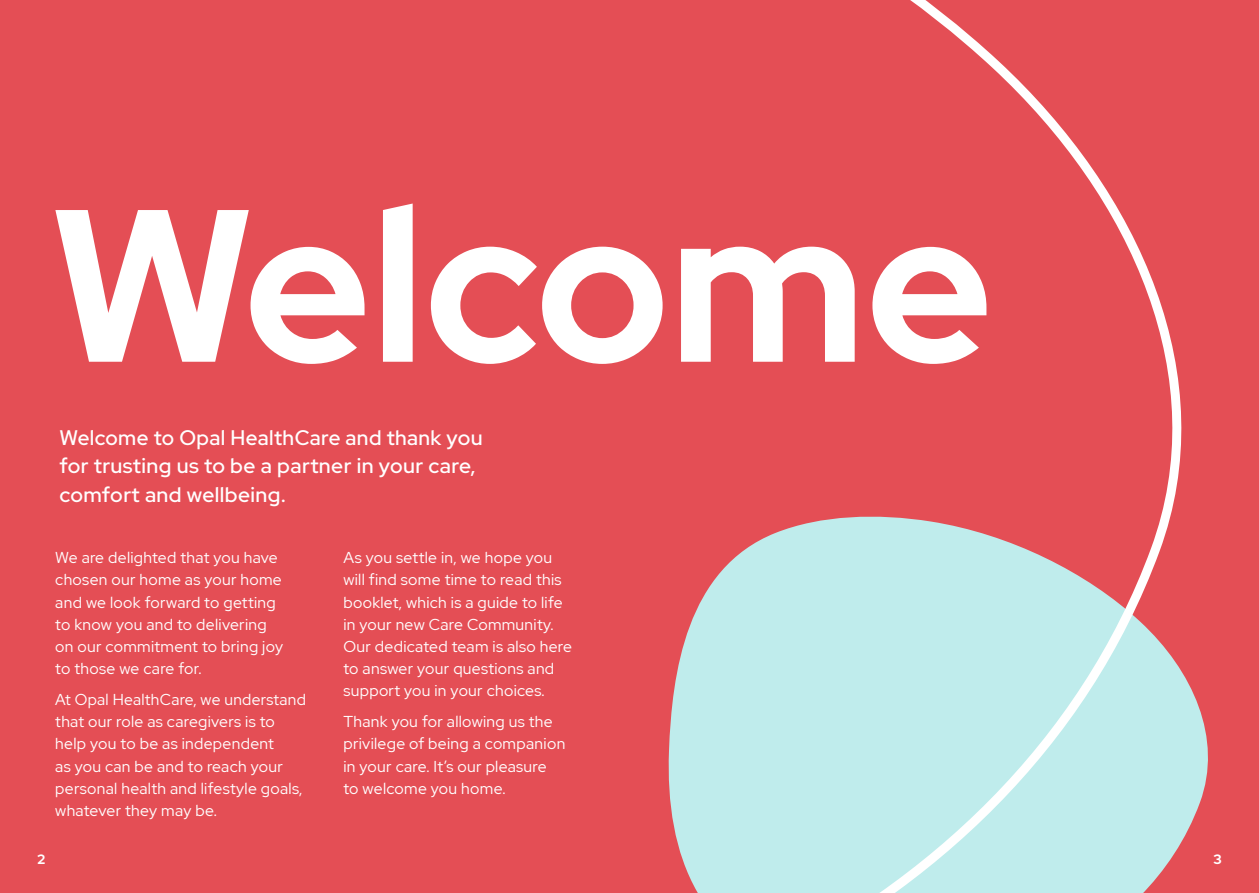
<style>
.page{position:relative;width:1259px;height:893px;background:#e44e55}
.page>*{position:absolute;margin:0;border:0;box-sizing:border-box;transform-origin:0 0}
.t1{font:700 216.75px "Red Hat Display";color:#fff}
.t2{font:500 21px/28.5px "Red Hat Display";letter-spacing:.02em;color:#fff}
.t3{font:15.75px/22.2px "Red Hat Display";letter-spacing:.02em;color:#fff}
.t4{font:700 13.5px "Red Hat Display";color:#fff}
</style>
<div class="page">
<svg style="left:668px;top:0;width:540px;height:893px"></svg>
<h1 class="t1" style="left:50px;top:144px;width:944px">Welcome</h1>
<h2 class="t2" style="left:60px;top:423px;width:425px">Welcome to Opal HealthCare and thank you for trusting us to be a partner in your care, comfort and wellbeing.</h2>
<p class="t3" style="left:55px;top:546px;width:229px">We are delighted that you have chosen our home as your home and we look forward to getting to know you and to delivering on our commitment to bring joy to those we care for.</p>
<p class="t3" style="left:55px;top:688px;width:252px">At Opal HealthCare, we understand that our role as caregivers is to help you to be as independent<br>as you can be and to reach your personal health and lifestyle goals, whatever they may be.</p>
<p class="t3" style="left:343px;top:546px;width:230px">As you settle in, we hope you will find some time to read this booklet, which is a guide to life in your new Care Community.<br>Our dedicated team is also here to answer your questions and support you in your choices.</p>
<p class="t3" style="left:343px;top:710px;width:223px">Thank you for allowing us the privilege of being a companion in your care. It’s our pleasure to welcome you home.</p>
<p class="t4" style="left:37px;top:851px;width:9px">2</p>
<p class="t4" style="left:1213px;top:851px;width:10px">3</p>
</div>
